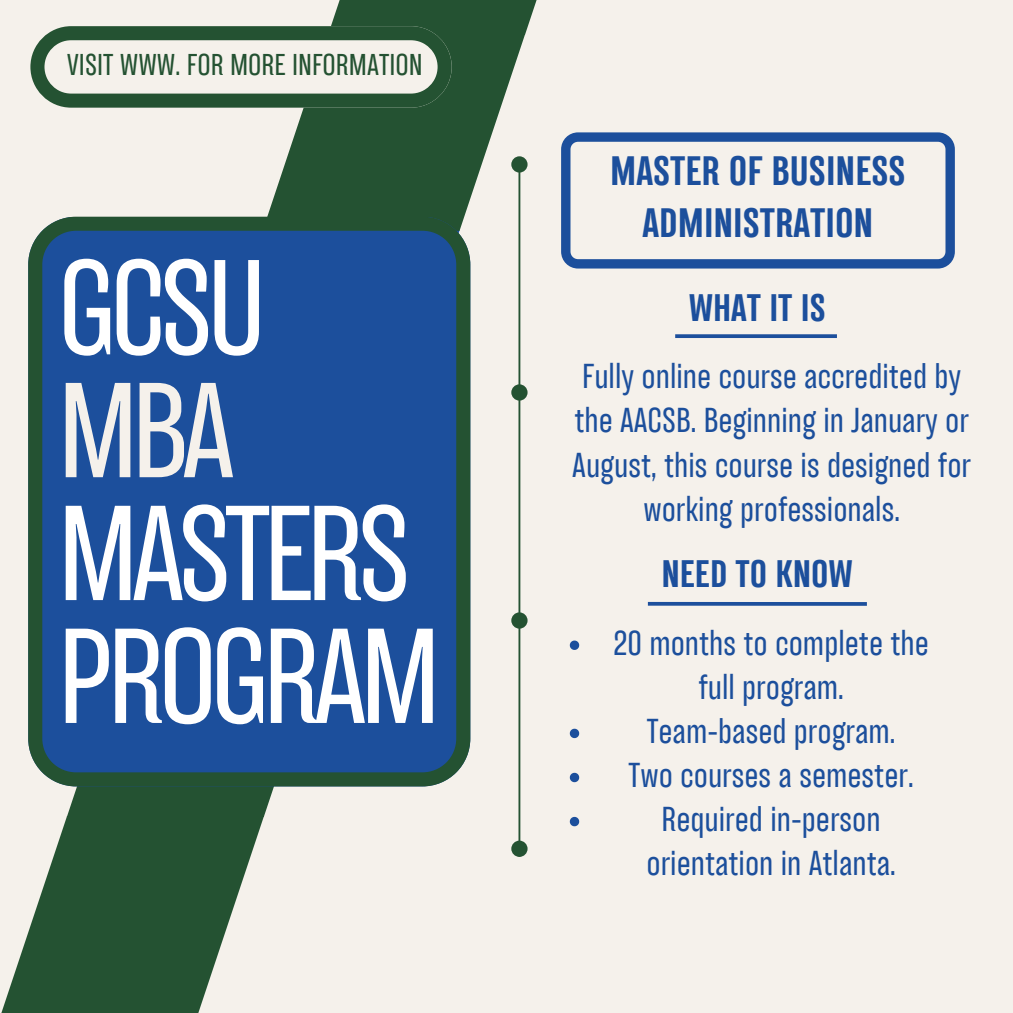
<style>
.page{position:relative;width:1013px;height:1013px;background:#fff}
.page>*{position:absolute;margin:0;border:0;box-sizing:border-box;transform-origin:0 0}
.t1{font:122.38px/122.8px "TT Backwards Sans";letter-spacing:-.055em;color:#fff}
.t2{font:700 37.5px/51.5px "TT Backwards Sans";color:#1c4f9c;text-align:center}
.t3{font:700 35px "TT Backwards Sans";color:#1c4f9c}
.t4{font:31.62px/44px "TT Backwards Sans";color:#1c4f9c;text-align:center}
.t5{font:27.5px "TT Backwards Sans";color:#245232}
.s1{color:#f5f1eb}
</style>
<div class="page">
<div style="left:0;top:0;width:1012px;height:1012px;background:#f5f1eb"></div>
<svg style="left:67px;top:786px;width:262px;height:30px;fill:#245232"></svg>
<svg style="left:262px;top:35px;width:263px;height:196px;fill:#245232"></svg>
<hr style="left:518px;top:166px;width:2px;height:690px;background:#245232">
<div style="left:511px;top:156px;width:16px;height:16px;background:#245232;border-radius:50%"></div>
<div style="left:511px;top:384px;width:16px;height:16px;background:#245232;border-radius:50%"></div>
<div style="left:511px;top:612px;width:16px;height:16px;background:#245232;border-radius:50%"></div>
<svg style="left:1px;top:816px;width:263px;height:196px;fill:#245232"></svg>
<svg style="left:28px;top:217px;width:442px;height:569px;background:#1e5091"></svg>
<svg style="left:561px;top:132px;width:393px;height:136px"></svg>
<div style="left:511px;top:840px;width:16px;height:16px;background:#245232;border-radius:50%"></div>
<div style="left:331px;top:0;width:206px;height:35px;background:#245232"></div>
<svg style="left:30px;top:26px;width:421px;height:82px"></svg>
<svg style="left:675px;top:334px;width:162px;height:4px"></svg>
<svg style="left:648px;top:602px;width:218px;height:4px"></svg>
<svg style="left:570px;top:640px;width:9px;height:10px"></svg>
<svg style="left:570px;top:728px;width:9px;height:10px"></svg>
<svg style="left:570px;top:772px;width:9px;height:10px"></svg>
<svg style="left:570px;top:816px;width:9px;height:10px"></svg>
<h1 class="t5" style="left:67px;top:50px;width:357px">VISIT WWW. FOR MORE INFORMATION</h1>
<h2 class="t1" style="left:58px;top:259px;width:384px">GCSU<br><span class="s1">MBA<br></span>MASTERS<br>PROGRAM</h2>
<p class="t2" style="left:610px;top:149px;width:297px">MASTER OF BUSINESS<br>ADMINISTRATION</p>
<h3 class="t3" style="left:688px;top:290px;width:138px">WHAT IT IS</h3>
<h2 class="t4" style="left:572px;top:357px;width:400px">Fully online course accredited by the AACSB. Beginning in January or<br>August, this course is designed for working professionals.</h2>
<h2 class="t3" style="left:661px;top:555px;width:193px">NEED TO KNOW</h2>
<p class="t4" style="left:613px;top:624px;width:317px">20 months to complete the full program.</p>
<p class="t4" style="left:646px;top:712px;width:250px">Team-based program.</p>
<p class="t4" style="left:628px;top:756px;width:286px">Two courses a semester.</p>
<p class="t4" style="left:646px;top:800px;width:251px">Required in-person orientation in Atlanta.</p>
</div>
